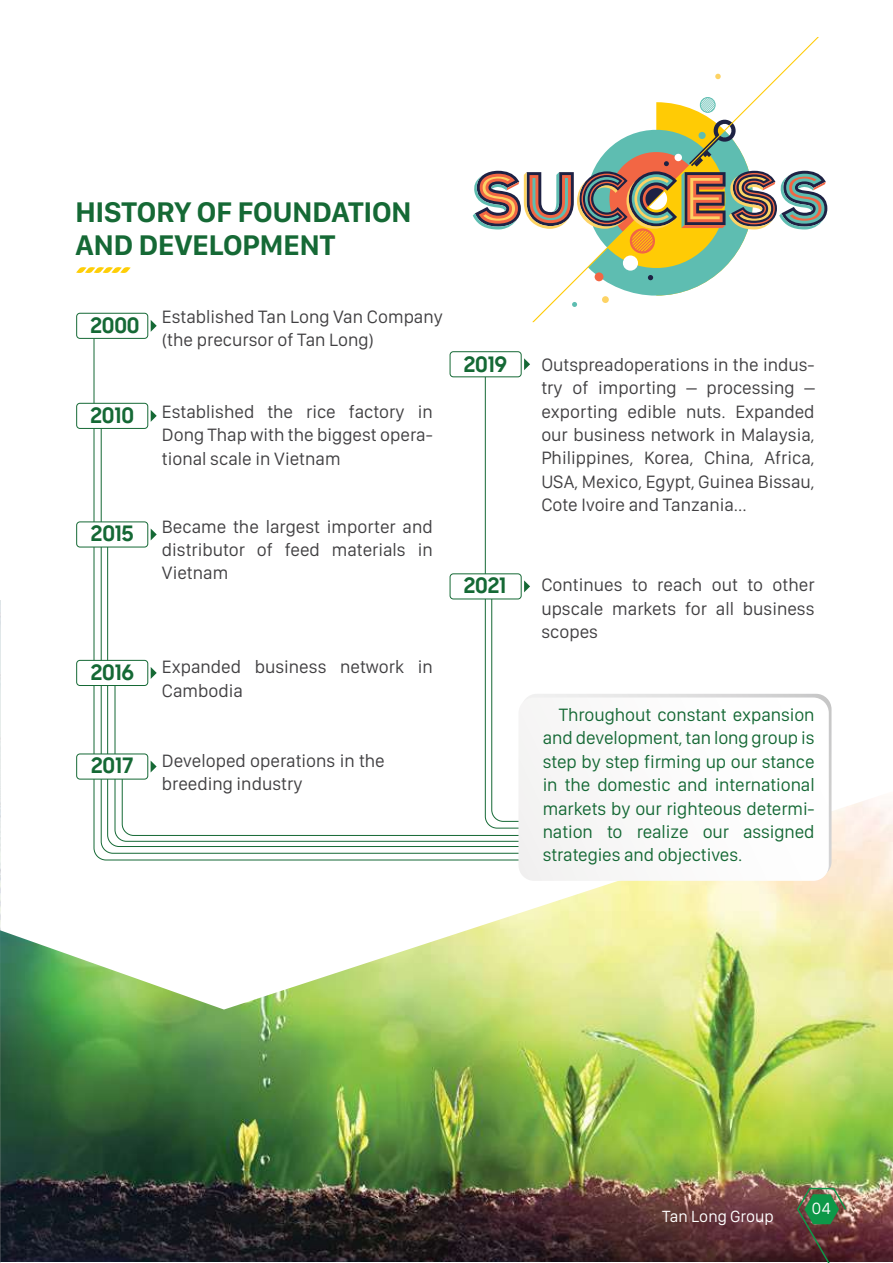
<style>
.page{position:relative;width:893px;height:1263px;background:#fff}
.page>*{position:absolute;margin:0;border:0;box-sizing:border-box;transform-origin:0 0}
.t1{font:700 29.4px/32.4px "San Francisco Display";color:#156935}
.t2{font:700 21.6px "i Ciel Samsung Sharp Sans";letter-spacing:-.005em;color:#156935}
.t3{font:18.6px/23.4px "San Francisco Display";color:#414042;text-align:justify}
.t4{font:18.6px/23.4px "San Francisco Display";letter-spacing:-.005em;color:#156935;text-align:justify}
.t5{font:16.8px "San Francisco Display";color:#fff}
</style>
<div class="page">
<img style="left:0;top:600px;width:1px;height:191px">
<img style="left:0;top:791px;width:893px;height:471px">
<svg style="left:473px;top:98px;width:354px;height:209px"></svg>
<svg style="left:76px;top:267px;width:55px;height:6px"></svg>
<svg style="left:151px;top:320px;width:6px;height:12px"></svg>
<svg style="left:93px;top:338px;width:429px;height:523px"></svg>
<svg style="left:107px;top:546px;width:418px;height:301px"></svg>
<svg style="left:114px;top:685px;width:703px;height:157px"></svg>
<svg style="left:121px;top:778px;width:397px;height:58px"></svg>
<div style="left:450px;top:574px;width:71px;height:25px;background:#fff;border-radius:3px"></div>
<div style="left:450px;top:573px;width:72px;height:26px;border:1px solid #156935;border-radius:3px"></div>
<svg style="left:524px;top:580px;width:6px;height:12px"></svg>
<div style="left:450px;top:352px;width:71px;height:25px;background:#fff;border-radius:3px"></div>
<div style="left:450px;top:351px;width:72px;height:26px;border:1px solid #156935;border-radius:3px"></div>
<svg style="left:524px;top:358px;width:6px;height:12px"></svg>
<div style="left:77px;top:660px;width:71px;height:25px;background:#fff;border-radius:3px"></div>
<div style="left:76px;top:660px;width:72px;height:26px;border:1px solid #156935;border-radius:3px"></div>
<svg style="left:151px;top:667px;width:6px;height:12px"></svg>
<svg style="left:521px;top:694px;width:310px;height:183px"></svg>
<svg style="left:518px;top:697px;width:311px;height:184px"></svg>
<div style="left:76px;top:313px;width:72px;height:26px;border:1px solid #156935;border-radius:3px"></div>
<div style="left:77px;top:403px;width:71px;height:25px;background:#fff;border-radius:3px"></div>
<div style="left:76px;top:403px;width:72px;height:26px;border:1px solid #156935;border-radius:3px"></div>
<svg style="left:151px;top:410px;width:6px;height:12px"></svg>
<div style="left:77px;top:522px;width:71px;height:25px;background:#fff;border-radius:3px"></div>
<div style="left:76px;top:521px;width:72px;height:26px;border:1px solid #156935;border-radius:3px"></div>
<svg style="left:151px;top:528px;width:6px;height:12px"></svg>
<div style="left:77px;top:754px;width:71px;height:25px;background:#fff;border-radius:3px"></div>
<div style="left:76px;top:754px;width:72px;height:25px;border:1px solid #156935;border-radius:3px"></div>
<svg style="left:151px;top:760px;width:6px;height:12px"></svg>
<img style="left:796px;top:1187px;width:52px;height:76px">
<h1 class="t1" style="left:76px;top:195px;width:337px">HISTORY OF FOUNDATION<br>AND DEVELOPMENT</h1>
<p class="t2" style="left:90px;top:308px;width:51px">2000</p>
<p class="t2" style="left:90px;top:398px;width:45px">2010</p>
<p class="t3" style="left:162px;top:304px;width:283px">Established Tan Long Van Company (the precursor of Tan Long)</p>
<p class="t3" style="left:162px;top:399px;width:272px">Established the rice factory in Dong Thap with the biggest opera&shy;tional scale in Vietnam</p>
<p class="t2" style="left:464px;top:347px;width:45px">2019</p>
<p class="t2" style="left:91px;top:517px;width:44px">2015</p>
<p class="t3" style="left:162px;top:514px;width:272px">Became the largest importer and distributor of feed materials in Vietnam</p>
<p class="t2" style="left:464px;top:569px;width:44px">2021</p>
<p class="t2" style="left:91px;top:655px;width:45px">2016</p>
<p class="t3" style="left:162px;top:655px;width:272px">Expanded business network in<br>Cambodia</p>
<p class="t2" style="left:91px;top:749px;width:44px">2017</p>
<p class="t3" style="left:162px;top:748px;width:224px">Developed operations in the breeding industry</p>
<p class="t3" style="left:541px;top:352px;width:275px">Outspreadoperations in the indus&shy;try of importing – processing – exporting edible nuts. Expanded our business network in Malaysia, Philippines, Korea, China, Africa, USA, Mexico, Egypt, Guinea Bissau, Cote Ivoire and Tanzania...</p>
<p class="t3" style="left:541px;top:573px;width:275px">Continues to reach out to other upscale markets for all business scopes</p>
<p class="t4" style="left:543px;top:702px;width:273px;text-indent:16px">Throughout constant expansion and development, tan long group is step by step firming up our stance in the domestic and international markets by our righteous determi&shy;nation to realize our assigned strategies and objectives.</p>
<p class="t5" style="left:662px;top:1206px;width:113px">Tan Long Group</p>
<p class="t5" style="left:812px;top:1198px;width:20px">04</p>
</div>
